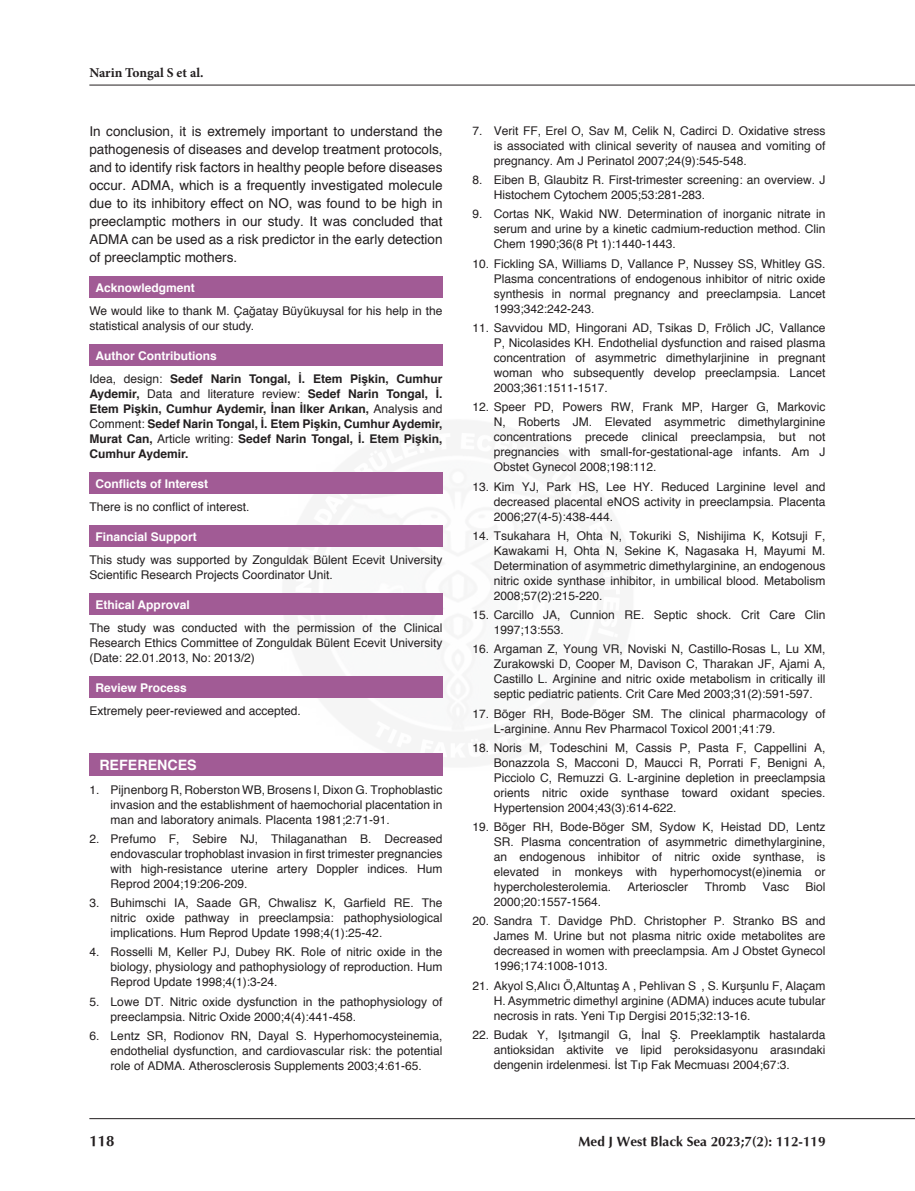
<style>
.page{position:relative;width:915px;height:1191px;background:#fff}
.page>*{position:absolute;margin:0;border:0;box-sizing:border-box;transform-origin:0 0}
.t1{font:700 15px "Optima";color:#231f20}
.t2{font:700 14.25px "Helvetica";color:#fff}
.t3{font:13.5px/18px "Helvetica";color:#231f20;text-align:justify}
.t4{font:700 13.5px "Optima";color:#231f20}
.t5{font:700 13.5px "Minion Pro";color:#231f20}
.t6{font:12px/15px "Helvetica";color:#231f20;text-align:justify}
.t7{font:700 12px/15px "Helvetica";color:#231f20}
.t8{font:700 12px "Helvetica";color:#fff}
.s1{color:#fff}
.s2{font-weight:400}
</style>
<div class="page">
<hr style="left:89px;top:85px;width:825px;height:1px;background:#231f20">
<hr style="left:89px;top:1118px;width:825px;height:1px;background:#231f20">
<img style="left:280px;top:472px;width:298px;height:298px">
<div style="left:89px;top:276px;width:353px;height:21px;background:#a15b95"></div>
<div style="left:89px;top:344px;width:353px;height:21px;background:#a15b95"></div>
<div style="left:89px;top:473px;width:353px;height:21px;background:#a15b95"></div>
<div style="left:89px;top:526px;width:353px;height:21px;background:#a15b95"></div>
<div style="left:89px;top:594px;width:353px;height:21px;background:#a15b95"></div>
<div style="left:89px;top:677px;width:353px;height:21px;background:#a15b95"></div>
<div style="left:89px;top:753px;width:353px;height:23px;background:#a15b95"></div>
<p class="t5" style="left:89px;top:63px;width:116px">Narin Tongal S et al.</p>
<p class="t3" style="left:89px;top:123px;width:354px">In conclusion, it is extremely important to understand the pathogenesis of diseases and develop treatment protocols, and to identify risk factors in healthy people before diseases occur. ADMA, which is a frequently investigated molecule due to its inhibitory effect on NO, was found to be high in preeclamptic mothers in our study. It was concluded that ADMA can be used as a risk predictor in the early detection of preeclamptic mothers.</p>
<p class="t8" style="left:95px;top:278px;width:101px">Acknowledgment</p>
<p class="t6" style="left:89px;top:304px;width:354px">We would like to thank M. Çağatay Büyükuysal for his help in the statistical analysis of our study.</p>
<p class="t7" style="left:89px;top:344px;width:354px;line-height:23.5px;text-indent:6px"><span class="s1">Author Contributions<br></span><span class="s2">Idea, design:</span> Sedef Narin Tongal, İ. Etem Pişkin, Cumhur</p>
<p class="t7" style="left:89px;top:386px;width:354px;text-align:justify">Aydemir, <span class="s2">Data and literature review:</span> Sedef Narin Tongal, İ.<br>Etem Pişkin, Cumhur Aydemir, İnan İlker Arıkan, <span class="s2">Analysis and Comment:</span> Sedef Narin Tongal, İ. Etem Pişkin, Cumhur Aydemir, Murat Can, <span class="s2">Article writing:</span> Sedef Narin Tongal, İ. Etem Pişkin, Cumhur Aydemir.</p>
<p class="t8" style="left:95px;top:474px;width:114px">Conflicts of Interest</p>
<p class="t6" style="left:89px;top:500px;width:162px">There is no conflict of interest.</p>
<p class="t8" style="left:95px;top:527px;width:103px">Financial Support</p>
<p class="t6" style="left:89px;top:553px;width:354px">This study was supported by Zonguldak Bülent Ecevit University<br>Scientific Research Projects Coordinator Unit.</p>
<p class="t8" style="left:95px;top:595px;width:96px">Ethical Approval</p>
<p class="t6" style="left:89px;top:621px;width:354px">The study was conducted with the permission of the Clinical Research Ethics Committee of Zonguldak Bülent Ecevit University (Date: 22.01.2013, No: 2013/2)</p>
<p class="t8" style="left:95px;top:678px;width:93px">Review Process</p>
<p class="t6" style="left:89px;top:704px;width:213px">Extremely peer-reviewed and accepted.</p>
<p class="t2" style="left:99px;top:753px;width:99px">REFERENCES</p>
<p class="t6" style="left:111px;top:782px;width:333px;text-indent:-21px">1. Pijnenborg R, Roberston WB, Brosens I, Dixon G. Trophoblastic invasion and the establishment of haemochorial placentation in man and laboratory animals. Placenta 1981;2:71-91.</p>
<p class="t6" style="left:111px;top:831px;width:333px;text-indent:-21px">2. Prefumo F, Sebire NJ, Thilaganathan B. Decreased endovascular trophoblast invasion in first trimester pregnancies with high-resistance uterine artery Doppler indices. Hum Reprod 2004;19:206-209.</p>
<p class="t6" style="left:111px;top:895px;width:333px;text-indent:-21px">3. Buhimschi IA, Saade GR, Chwalisz K, Garfield RE. The nitric oxide pathway in preeclampsia: pathophysiological implications. Hum Reprod Update 1998;4(1):25-42.</p>
<p class="t6" style="left:111px;top:945px;width:333px;text-indent:-21px">4. Rosselli M, Keller PJ, Dubey RK. Role of nitric oxide in the biology, physiology and pathophysiology of reproduction. Hum Reprod Update 1998;4(1):3-24.</p>
<p class="t6" style="left:111px;top:994px;width:333px;text-indent:-21px">5. Lowe DT. Nitric oxide dysfunction in the pathophysiology of preeclampsia. Nitric Oxide 2000;4(4):441-458.</p>
<p class="t6" style="left:111px;top:1028px;width:333px;text-indent:-21px">6. Lentz SR, Rodionov RN, Dayal S. Hyperhomocysteinemia, endothelial dysfunction, and cardiovascular risk: the potential role of ADMA. Atherosclerosis Supplements 2003;4:61-65.</p>
<p class="t1" style="left:89px;top:1131px;width:27px">118</p>
<p class="t6" style="left:493px;top:124px;width:333px;text-indent:-21px">7. Verit FF, Erel O, Sav M, Celik N, Cadirci D. Oxidative stress is associated with clinical severity of nausea and vomiting of pregnancy. Am J Perinatol 2007;24(9):545-548.</p>
<p class="t6" style="left:493px;top:173px;width:333px;text-indent:-21px">8. Eiben B, Glaubitz R. First-trimester screening: an overview. J<br>Histochem Cytochem 2005;53:281-283.</p>
<p class="t6" style="left:493px;top:207px;width:333px;text-indent:-21px">9. Cortas NK, Wakid NW. Determination of inorganic nitrate in serum and urine by a kinetic cadmium-reduction method. Clin Chem 1990;36(8 Pt 1):1440-1443.</p>
<p class="t6" style="left:493px;top:256px;width:333px;text-indent:-21px">10. Fickling SA, Williams D, Vallance P, Nussey SS, Whitley GS.<br>Plasma concentrations of endogenous inhibitor of nitric oxide synthesis in normal pregnancy and preeclampsia. Lancet 1993;342:242-243.</p>
<p class="t6" style="left:493px;top:321px;width:333px;text-indent:-21px">11. Savvidou MD, Hingorani AD, Tsikas D, Frölich JC, Vallance P, Nicolasides KH. Endothelial dysfunction and raised plasma concentration of asymmetric dimethylarjinine in pregnant woman who subsequently develop preeclampsia. Lancet 2003;361:1511-1517.</p>
<p class="t6" style="left:493px;top:400px;width:333px;text-indent:-21px">12. Speer PD, Powers RW, Frank MP, Harger G, Markovic N, Roberts JM. Elevated asymmetric dimethylarginine concentrations precede clinical preeclampsia, but not pregnancies with small-for-gestational-age infants. Am J Obstet Gynecol 2008;198:112.</p>
<p class="t6" style="left:493px;top:479px;width:333px;text-indent:-21px">13. Kim YJ, Park HS, Lee HY. Reduced Larginine level and decreased placental eNOS activity in preeclampsia. Placenta 2006;27(4-5):438-444.</p>
<p class="t6" style="left:493px;top:528px;width:333px;text-indent:-21px">14. Tsukahara H, Ohta N, Tokuriki S, Nishijima K, Kotsuji F, Kawakami H, Ohta N, Sekine K, Nagasaka H, Mayumi M.<br>Determination of asymmetric dimethylarginine, an endogenous nitric oxide synthase inhibitor, in umbilical blood. Metabolism 2008;57(2):215-220.</p>
<p class="t6" style="left:493px;top:607px;width:333px;text-indent:-21px">15. Carcillo JA, Cunnion RE. Septic shock. Crit Care Clin<br>1997;13:553.</p>
<p class="t6" style="left:493px;top:642px;width:333px;text-indent:-21px">16. Argaman Z, Young VR, Noviski N, Castillo-Rosas L, Lu XM, Zurakowski D, Cooper M, Davison C, Tharakan JF, Ajami A, Castillo L. Arginine and nitric oxide metabolism in critically ill septic pediatric patients. Crit Care Med 2003;31(2):591-597.</p>
<p class="t6" style="left:493px;top:706px;width:333px;text-indent:-21px">17. Böger RH, Bode-Böger SM. The clinical pharmacology of<br>L-arginine. Annu Rev Pharmacol Toxicol 2001;41:79.</p>
<p class="t6" style="left:493px;top:740px;width:333px;text-indent:-21px">18. Noris M, Todeschini M, Cassis P, Pasta F, Cappellini A, Bonazzola S, Macconi D, Maucci R, Porrati F, Benigni A, Picciolo C, Remuzzi G. L-arginine depletion in preeclampsia orients nitric oxide synthase toward oxidant species.<br>Hypertension 2004;43(3):614-622.</p>
<p class="t6" style="left:493px;top:819px;width:333px;text-indent:-21px">19. Böger RH, Bode-Böger SM, Sydow K, Heistad DD, Lentz SR. Plasma concentration of asymmetric dimethylarginine, an endogenous inhibitor of nitric oxide synthase, is elevated in monkeys with hyperhomocyst(e)inemia or hypercholesterolemia.</p>
<p class="t6" style="left:627px;top:879px;width:62px">Arterioscler</p>
<p class="t6" style="left:704px;top:879px;width:43px">Thromb</p>
<p class="t6" style="left:762px;top:879px;width:28px">Vasc</p>
<p class="t6" style="left:805px;top:879px;width:22px">Biol</p>
<p class="t6" style="left:493px;top:894px;width:109px">2000;20:1557-1564.</p>
<p class="t6" style="left:493px;top:914px;width:333px;text-indent:-21px">20. Sandra T. Davidge PhD. Christopher P. Stranko BS and James M. Urine but not plasma nitric oxide metabolites are decreased in women with preeclampsia. Am J Obstet Gynecol 1996;174:1008-1013.</p>
<p class="t6" style="left:493px;top:978px;width:333px;text-indent:-21px">21. Akyol S,Alıcı Ö,Altuntaş A , Pehlivan S , S. Kurşunlu F, Alaçam H. Asymmetric dimethyl arginine (ADMA) induces acute tubular necrosis in rats. Yeni Tıp Dergisi 2015;32:13-16.</p>
<p class="t6" style="left:493px;top:1027px;width:333px;text-indent:-21px">22. Budak Y, Işıtmangil G, İnal Ş. Preeklamptik hastalarda antioksidan aktivite ve lipid peroksidasyonu arasındaki dengenin irdelenmesi. İst Tıp Fak Mecmuası 2004;67:3.</p>
<p class="t4" style="left:578px;top:1132px;width:248px">Med J West Black Sea 2023;7(2): 112-119</p>
</div>
